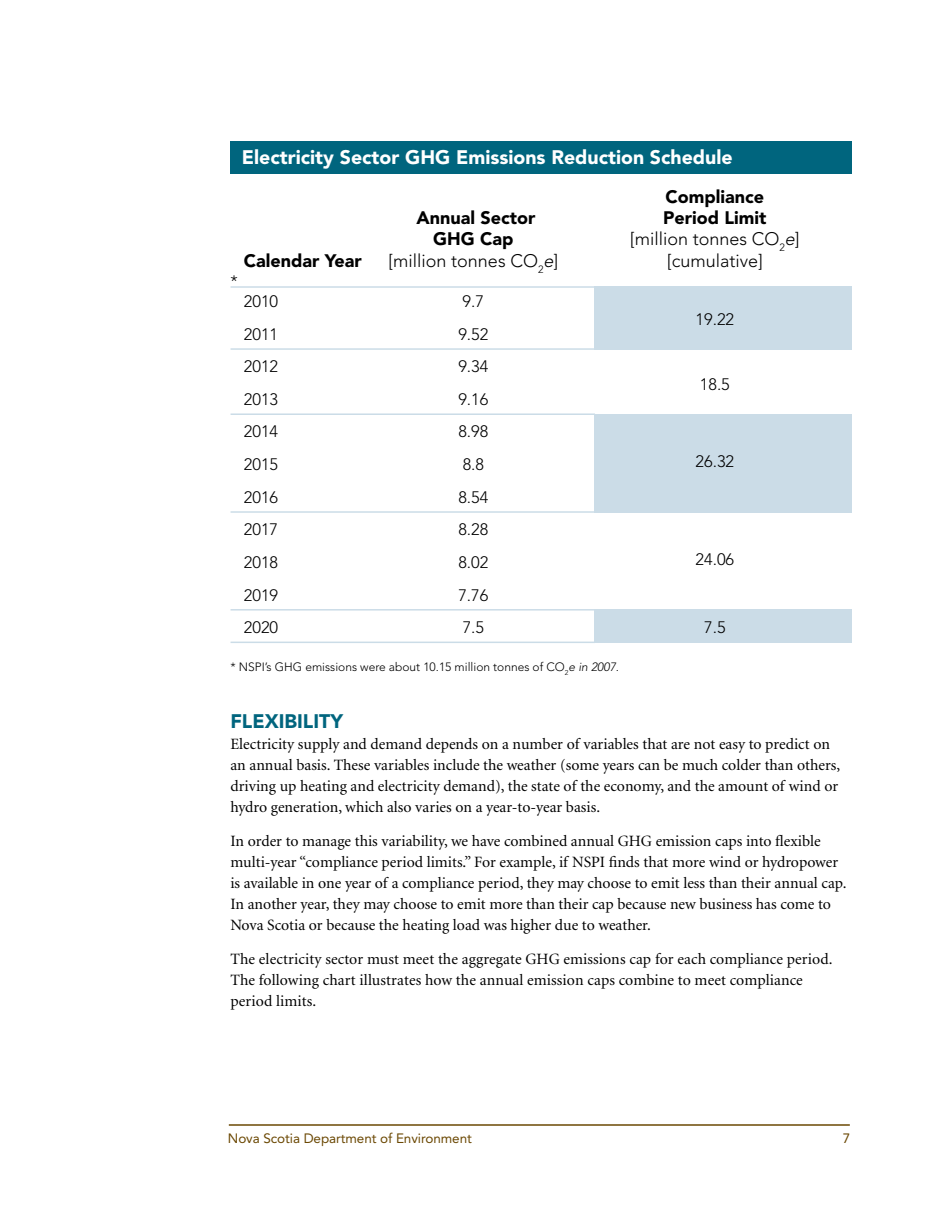
<style>
.page{position:relative;width:945px;height:1215px;background:#fff}
.page>*{position:absolute;margin:0;border:0;box-sizing:border-box;transform-origin:0 0}
.t1{font:900 19.5px "Avenir";color:#fff}
.t2{font:900 19.5px "Avenir";color:#00657e}
.t3{font:900 18px "Avenir";color:#000}
.t4{font:300 18px "Avenir";color:#000}
.t5{font:300 16.5px "Avenir";color:#000}
.t6{font:15.75px/21px "Minion";color:#000}
.t7{font:13.5px "Avenir";letter-spacing:-.005em;color:#6b4803}
.t8{font:300 12px "Avenir";color:#000}
.s1{font-style:italic}
</style>
<div class="page">
<hr style="left:229px;top:1124px;width:621px;height:2px;background:#6b4803">
<div style="left:230px;top:142px;width:622px;height:32px;background:#00657e"></div>
<hr style="left:231px;top:286px;width:364px;height:2px;background:#cbdce7">
<div style="left:595px;top:286px;width:257px;height:64px;background:#cbdce7"></div>
<div style="left:595px;top:414px;width:257px;height:99px;background:#cbdce7"></div>
<div style="left:595px;top:609px;width:257px;height:34px;background:#cbdce7"></div>
<hr style="left:231px;top:413px;width:364px;height:2px;background:#cbdce7">
<hr style="left:231px;top:348px;width:364px;height:2px;background:#cbdce7">
<hr style="left:231px;top:511px;width:364px;height:2px;background:#cbdce7">
<hr style="left:231px;top:609px;width:364px;height:2px;background:#cbdce7">
<hr style="left:231px;top:642px;width:364px;height:1px;background:#cbdce7">
<p class="t1" style="left:242px;top:145px;width:492px">Electricity Sector GHG Emissions Reduction Schedule</p>
<p class="t3" style="left:666px;top:185px;width:100px">Compliance</p>
<p class="t3" style="left:417px;top:206px;width:120px">Annual Sector</p>
<p class="t3" style="left:663px;top:206px;width:105px">Period limit</p>
<p class="t3" style="left:433px;top:227px;width:82px">GHG Cap</p>
<p class="t4" style="left:630px;top:228px;width:171px">[million tonnes CO<sub>2</sub><span class="s1">e</span>]</p>
<p class="t3" style="left:244px;top:250px;width:119px">Calendar Year</p>
<p class="t4" style="left:389px;top:250px;width:171px">[million tonnes CO<sub>2</sub><span class="s1">e</span>]</p>
<p class="t4" style="left:667px;top:250px;width:97px">[cumulative]</p>
<p class="t5" style="left:230px;top:272px;width:9px">*</p>
<p class="t5" style="left:244px;top:291px;width:36px">2010</p>
<p class="t5" style="left:463px;top:291px;width:23px">9.7</p>
<p class="t5" style="left:244px;top:324px;width:36px">2011</p>
<p class="t5" style="left:458px;top:324px;width:32px">9.52</p>
<p class="t5" style="left:244px;top:357px;width:36px">2012</p>
<p class="t5" style="left:458px;top:357px;width:32px">9.34</p>
<p class="t5" style="left:696px;top:309px;width:40px">19.22</p>
<p class="t5" style="left:700px;top:375px;width:32px">18.5</p>
<p class="t5" style="left:244px;top:389px;width:36px">2013</p>
<p class="t5" style="left:458px;top:389px;width:32px">9.16</p>
<p class="t5" style="left:244px;top:422px;width:36px">2014</p>
<p class="t5" style="left:458px;top:422px;width:32px">8.98</p>
<p class="t5" style="left:244px;top:455px;width:36px">2015</p>
<p class="t5" style="left:463px;top:455px;width:23px">8.8</p>
<p class="t5" style="left:696px;top:452px;width:40px">26.32</p>
<p class="t5" style="left:244px;top:487px;width:36px">2016</p>
<p class="t5" style="left:458px;top:487px;width:32px">8.54</p>
<p class="t5" style="left:244px;top:520px;width:36px">2017</p>
<p class="t5" style="left:458px;top:520px;width:32px">8.28</p>
<p class="t5" style="left:244px;top:553px;width:36px">2018</p>
<p class="t5" style="left:458px;top:553px;width:32px">8.02</p>
<p class="t5" style="left:696px;top:550px;width:40px">24.06</p>
<p class="t5" style="left:244px;top:585px;width:36px">2019</p>
<p class="t5" style="left:458px;top:585px;width:32px">7.76</p>
<p class="t5" style="left:244px;top:618px;width:36px">2020</p>
<p class="t5" style="left:463px;top:618px;width:23px">7.5</p>
<p class="t5" style="left:704px;top:618px;width:23px">7.5</p>
<p class="t8" style="left:230px;top:660px;width:390px">* NSPI’s GHG emissions were about 10.15 million tonnes of CO<sub>2</sub><span class="s1">e in 2007.</span></p>
<p class="t2" style="left:230px;top:710px;width:114px">flEXIBIlItY</p>
<p class="t6" style="left:230px;top:735px;width:611px">Electricity supply and demand depends on a number of variables that are not easy to predict on an annual basis. These variables include the weather (some years can be much colder than others, driving up heating and electricity demand), the state of the economy, and the amount of wind or hydro generation, which also varies on a year-to-year basis.</p>
<p class="t6" style="left:230px;top:831px;width:618px">In order to manage this variability, we have combined annual GHG emission caps into flexible multi-year “compliance period limits.” For example, if NSPI finds that more wind or hydropower is available in one year of a compliance period, they may choose to emit less than their annual cap.<br>In another year, they may choose to emit more than their cap because new business has come to Nova Scotia or because the heating load was higher due to weather.</p>
<p class="t6" style="left:230px;top:949px;width:604px">The electricity sector must meet the aggregate GHG emissions cap for each compliance period.<br>The following chart illustrates how the annual emission caps combine to meet compliance period limits.</p>
<p class="t7" style="left:228px;top:1130px;width:246px">Nova Scotia Department of Environment</p>
<p class="t7" style="left:843px;top:1130px;width:9px">7</p>
</div>
